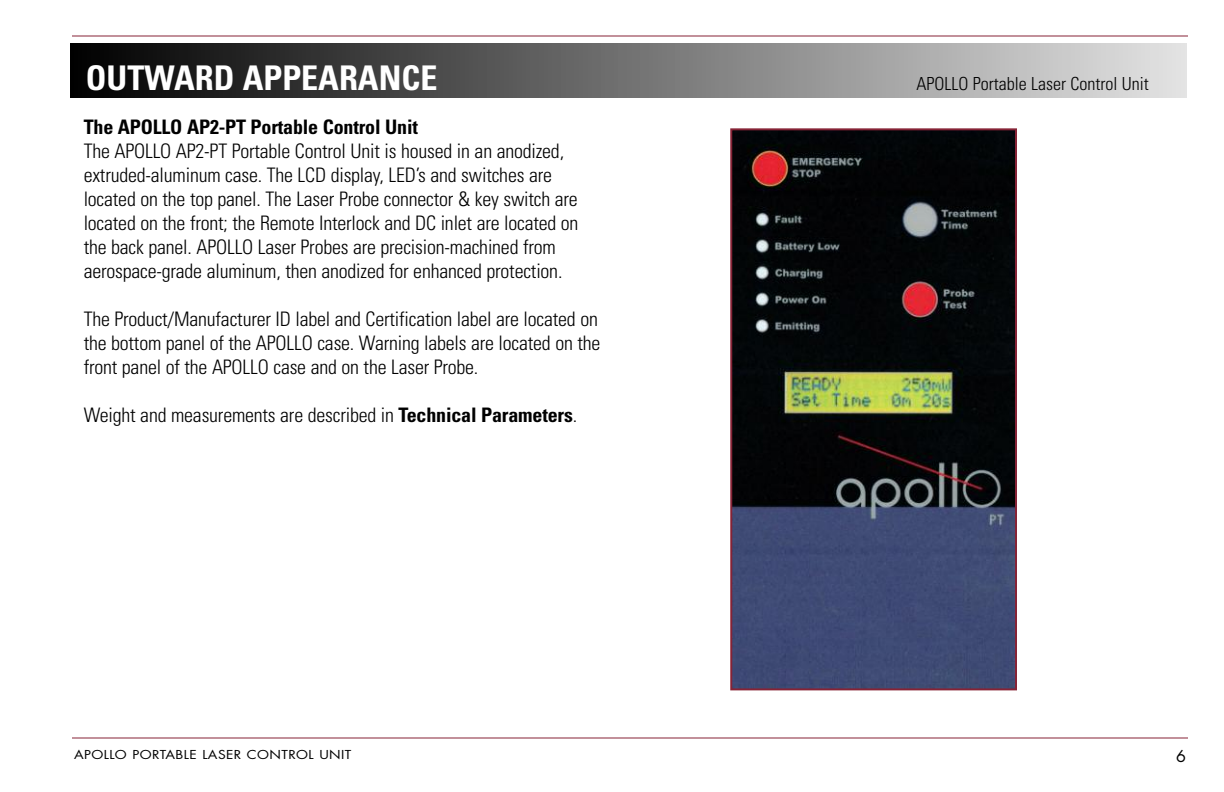
<style>
.page{position:relative;width:1224px;height:792px;background:#fff}
.page>*{position:absolute;margin:0;border:0;box-sizing:border-box;transform-origin:0 0}
.t1{font:700 condensed 34px "Univers";color:#fff}
.t2{font:300 condensed 20px/24px "Univers";letter-spacing:-.01em;color:#000}
.t3{font:700 condensed 20px "Univers";letter-spacing:-.01em;color:#000}
.t4{font:300 condensed 18px "Univers";color:#000}
.t5{font:16px "Futura";color:#000}
.t6{font:12px "Futura";letter-spacing:.03em;color:#000;scale:1.15 1}
.s1{font-weight:700}
</style>
<div class="page">
<hr style="left:72px;top:36px;width:1116px;height:1px;background:#862336">
<hr style="left:72px;top:738px;width:1116px;height:1px;background:#862336">
<div style="left:71px;top:44px;width:1116px;height:54px;background:linear-gradient(to right,#000,#e3e3e3)"></div>
<img style="left:733px;top:131px;width:281px;height:556px">
<div style="left:730px;top:128px;width:287px;height:562px;border:2px solid #862336"></div>
<h1 class="t1" style="left:86px;top:57px;width:353px">OUTWARD APPEARANCE</h1>
<p class="t3" style="left:84px;top:115px;width:336px">The APOLLO AP2-PT Portable Control Unit</p>
<p class="t2" style="left:84px;top:139px;width:496px">The APOLLO AP2-PT Portable Control Unit is housed in an anodized, extruded-aluminum case. The LCD display, LED’s and switches are located on the top panel. The Laser Probe connector &amp; key switch are located on the front; the Remote Interlock and DC inlet are located on the back panel. APOLLO Laser Probes are precision-machined from aerospace-grade aluminum, then anodized for enhanced protection.</p>
<p class="t2" style="left:84px;top:307px;width:518px">The Product/Manufacturer ID label and Certification label are located on the bottom panel of the APOLLO case. Warning labels are located on the front panel of the APOLLO case and on the Laser Probe.</p>
<p class="t2" style="left:84px;top:403px;width:495px">Weight and measurements are described in <span class="s1">Technical Parameters</span>.</p>
<p class="t4" style="left:916px;top:73px;width:234px">APOLLO Portable Laser Control Unit</p>
<p class="t6" style="left:74px;top:746px;width:243px">APOLLO PORTABLE LASER CONTROL UNIT</p>
<p class="t5" style="left:1176px;top:745px;width:11px">6</p>
</div>
